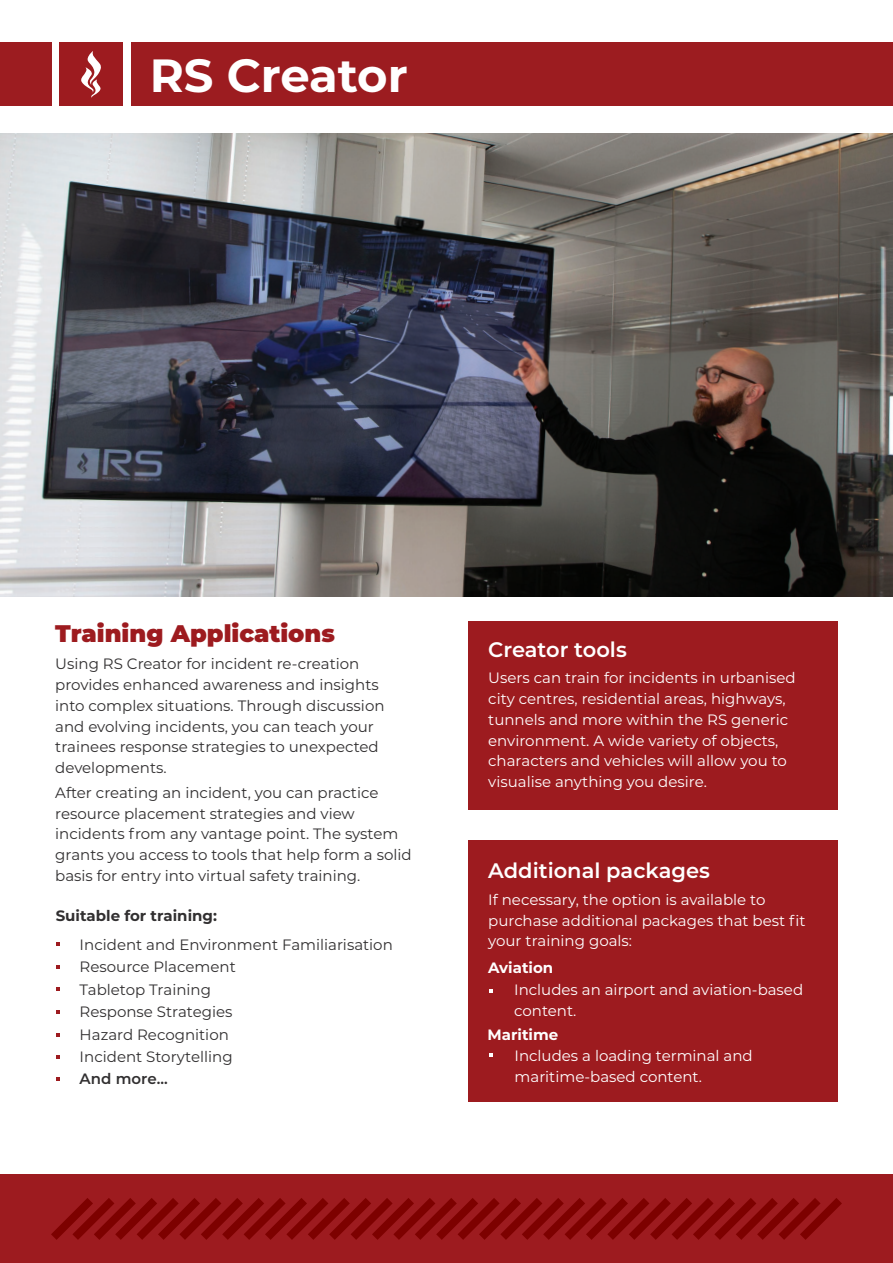
<style>
.page{position:relative;width:893px;height:1263px;background:#fff}
.page>*{position:absolute;margin:0;border:0;box-sizing:border-box;transform-origin:0 0}
.t1{font:700 46.5px "Montserrat";color:#fff}
.t2{font:900 24px "Montserrat";color:#9d1b1f}
.t3{font:600 21px "Montserrat";color:#fff}
.t4{font:15px/20.7px "Montserrat";color:#312f30}
.t5{font:15px/20.7px "Montserrat";color:#fff}
.t6{font:700 15px "Montserrat";color:#312f30}
.t7{font:700 15px "Montserrat";color:#fff}
.t8{font:600 15px "Montserrat";color:#312f30}
</style>
<div class="page">
<div style="left:0;top:1175px;width:893px;height:88px;background:#9d1b1f"></div>
<svg style="left:51px;top:1198px;width:791px;height:42px"></svg>
<svg style="left:56px;top:942px;width:4px;height:4px"></svg>
<svg style="left:56px;top:987px;width:4px;height:4px"></svg>
<svg style="left:56px;top:965px;width:4px;height:4px"></svg>
<img style="left:0;top:134px;width:893px;height:462px">
<svg style="left:56px;top:1010px;width:4px;height:4px"></svg>
<svg style="left:56px;top:1055px;width:4px;height:3px"></svg>
<svg style="left:56px;top:1033px;width:4px;height:3px"></svg>
<div style="left:468px;top:839px;width:370px;height:262px;background:#9d1b1f"></div>
<div style="left:468px;top:621px;width:370px;height:189px;background:#9d1b1f"></div>
<svg style="left:489px;top:989px;width:3px;height:4px"></svg>
<svg style="left:489px;top:1053px;width:4px;height:4px"></svg>
<div style="left:0;top:43px;width:51px;height:63px;background:#9c1c20"></div>
<div style="left:131px;top:43px;width:762px;height:63px;background:#9c1c20"></div>
<div style="left:60px;top:43px;width:63px;height:63px;background:#9d1b1f"></div>
<svg style="left:81px;top:51px;width:20px;height:47px"></svg>
<svg style="left:56px;top:1077px;width:4px;height:3px"></svg>
<p class="t1" style="left:150px;top:42px;width:259px">RS Creator</p>
<p class="t2" style="left:55px;top:615px;width:281px">Training Applications</p>
<p class="t4" style="left:55px;top:653px;width:331px">Using RS Creator for incident re-creation provides enhanced awareness and insights into complex situations. Through discussion and evolving incidents, you can teach your trainees response strategies to unexpected developments.</p>
<p class="t4" style="left:55px;top:782px;width:358px">After creating an incident, you can practice resource placement strategies and view incidents from any vantage point. The system grants you access to tools that help form a solid basis for entry into virtual safety training.</p>
<p class="t6" style="left:56px;top:905px;width:163px">Suitable for training:</p>
<p class="t4" style="left:80px;top:934px;width:315px">Incident and Environment Familiarisation</p>
<p class="t4" style="left:80px;top:956px;width:158px">Resource Placement</p>
<p class="t4" style="left:80px;top:978px;width:133px">Tabletop Training</p>
<p class="t4" style="left:80px;top:1001px;width:154px">Response Strategies</p>
<p class="t4" style="left:80px;top:1023px;width:151px">Hazard Recognition</p>
<p class="t4" style="left:80px;top:1046px;width:155px">Incident Storytelling</p>
<p class="t8" style="left:80px;top:1068px;width:90px">And more...</p>
<p class="t3" style="left:488px;top:634px;width:140px">Creator tools</p>
<p class="t5" style="left:488px;top:667px;width:309px">Users can train for incidents in urbanised city centres, residential areas, highways, tunnels and more within the RS generic environment. A wide variety of objects, characters and vehicles will allow you to visualise anything you desire.</p>
<p class="t3" style="left:488px;top:855px;width:223px">Additional packages</p>
<p class="t5" style="left:488px;top:889px;width:319px">If necessary, the option is available to purchase additional packages that best fit your training goals:</p>
<p class="t7" style="left:488px;top:957px;width:67px">Aviation</p>
<p class="t5" style="left:514px;top:979px;width:291px">Includes an airport and aviation-based content.</p>
<p class="t7" style="left:488px;top:1024px;width:72px">Maritime</p>
<p class="t5" style="left:515px;top:1045px;width:240px">Includes a loading terminal and maritime-based content.</p>
</div>
